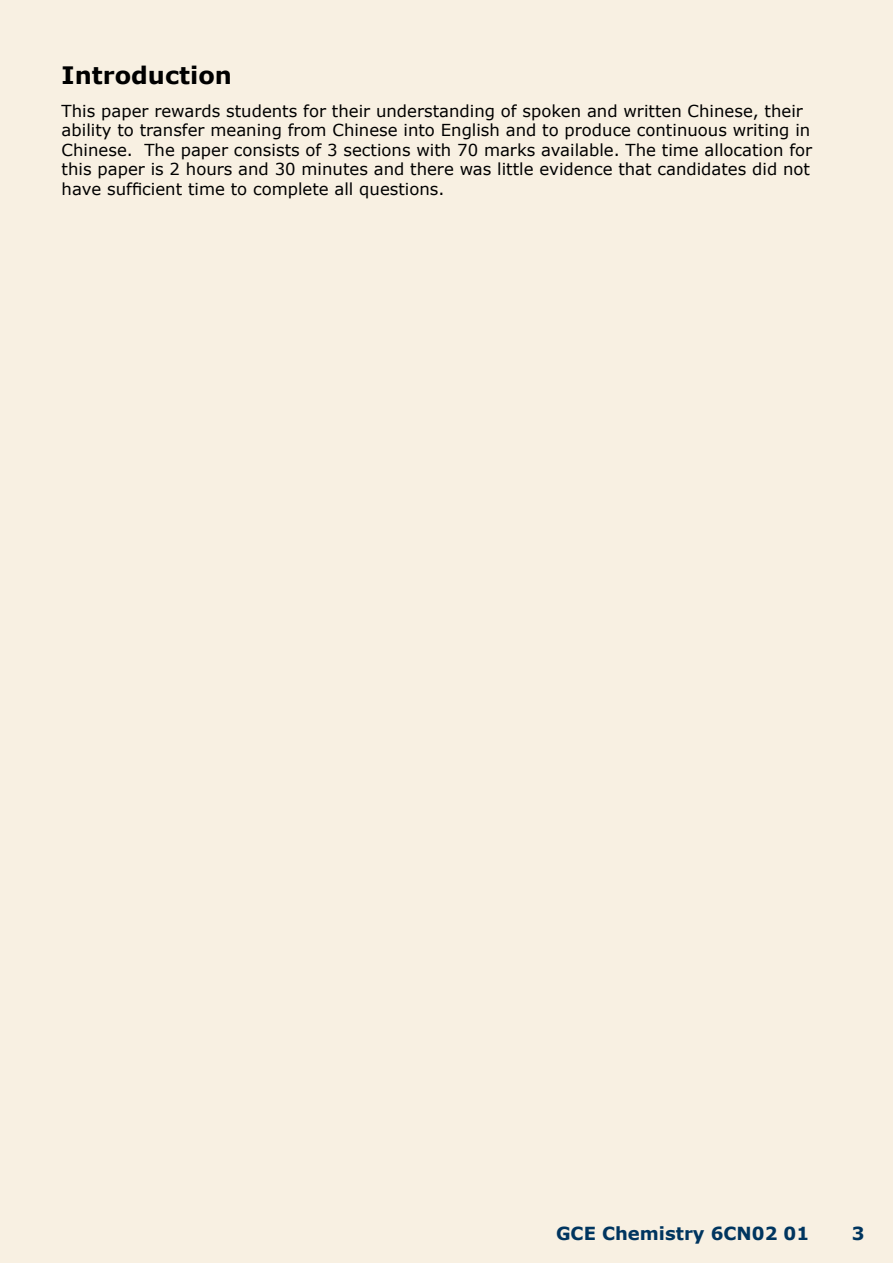
<style>
.page{position:relative;width:893px;height:1263px;background:#f8f0e2}
.page>*{position:absolute;margin:0;border:0;box-sizing:border-box;transform-origin:0 0}
.t1{font:700 24px "Verdana";color:#000}
.t2{font:700 18px "Verdana";color:#00355f}
.t3{font:16.5px/19.5px "Verdana";color:#000}
</style>
<div class="page">
<h1 class="t1" style="left:62px;top:60px;width:172px">Introduction</h1>
<p class="t3" style="left:62px;top:100px;width:752px">This paper rewards students for their understanding of spoken and written Chinese, their ability to transfer meaning from Chinese into English and to produce continuous writing in Chinese. The paper consists of 3 sections with 70 marks available. The time allocation for this paper is 2 hours and 30 minutes and there was little evidence that candidates did not have sufficient time to complete all questions.</p>
<p class="t2" style="left:556px;top:1222px;width:255px">GCE Chemistry 6CN02 01</p>
<p class="t2" style="left:852px;top:1222px;width:14px">3</p>
</div>
